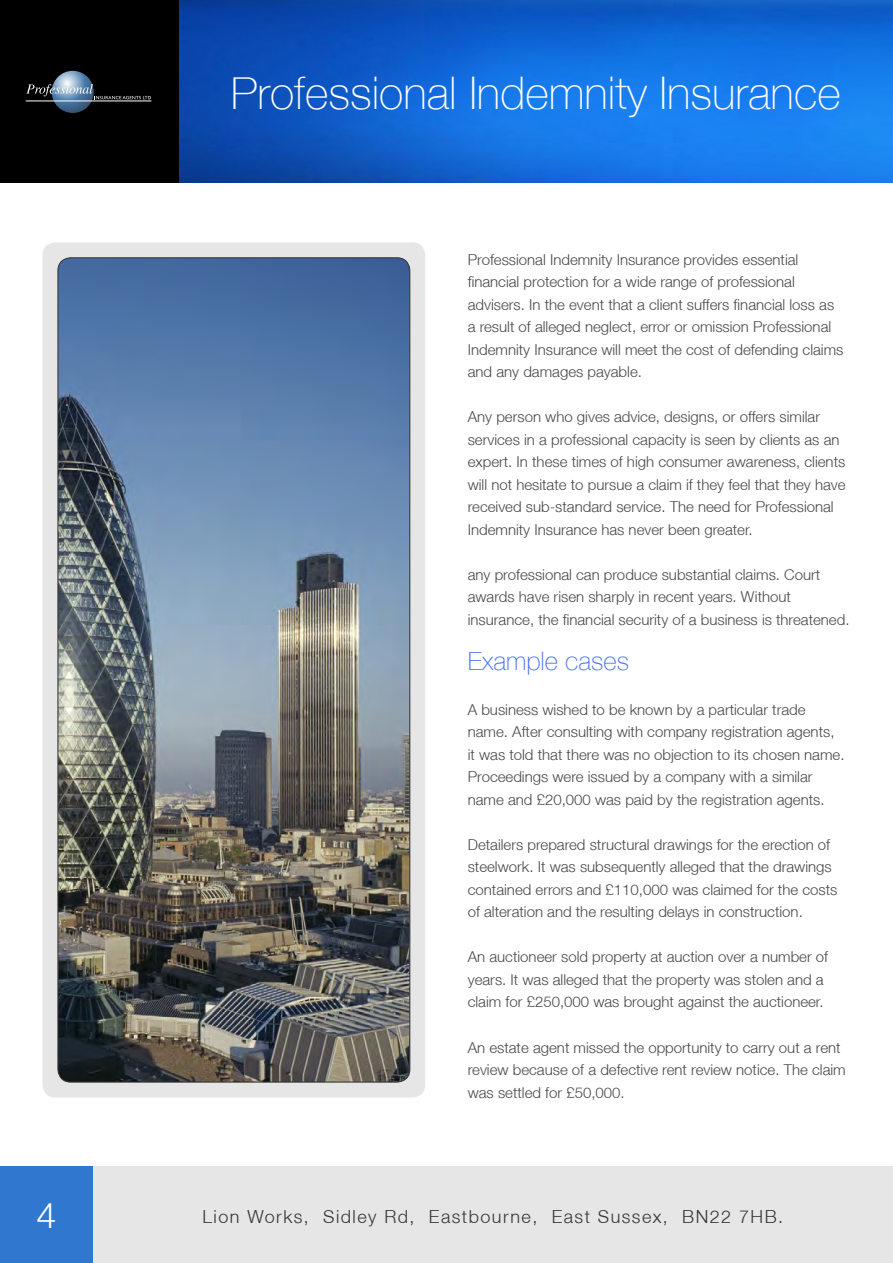
<style>
.page{position:relative;width:893px;height:1263px;background:#fff}
.page>*{position:absolute;margin:0;border:0;box-sizing:border-box;transform-origin:0 0}
.t1{font:100 45px "Helvetica Neue LT";color:#fff}
.t2{font:300 36px "Helvetica Neue LT";color:#fff}
.t3{font:100 25.5px "Helvetica Neue LT";color:#426ef1}
.t4{font:300 18px "Helvetica Neue LT";letter-spacing:.08em;color:#353535}
.t5{font:300 15px/22.5px "Helvetica Neue LT";color:#464646}
</style>
<div class="page">
<div style="left:0;top:1166px;width:893px;height:97px;background:#e6e6e6"></div>
<div style="left:0;top:1167px;width:93px;height:96px;background:#3077cf"></div>
<div style="left:43px;top:242px;width:382px;height:855px;background:#e6e6e6;border-radius:13px"></div>
<img style="left:58px;top:258px;width:352px;height:824px">
<img style="left:179px;top:0;width:714px;height:183px">
<div style="left:0;top:0;width:179px;height:183px;background:#000"></div>
<svg style="left:52px;top:71px;width:42px;height:42px"></svg>
<svg style="left:26px;top:84px;width:125px;height:15px"></svg>
<hr style="left:26px;top:101px;width:125px;height:1px;background:#fff">
<h1 class="t1" style="left:231px;top:67px;width:611px">Professional Indemnity Insurance</h1>
<p class="t5" style="left:468px;top:248px;width:377px">Professional Indemnity Insurance provides essential financial protection for a wide range of professional advisers. In the event that a client suffers financial loss as a result of alleged neglect, error or omission Professional Indemnity Insurance will meet the cost of defending claims and any damages payable.</p>
<p class="t5" style="left:468px;top:405px;width:379px">Any person who gives advice, designs, or offers similar services in a professional capacity is seen by clients as an expert. In these times of high consumer awareness, clients will not hesitate to pursue a claim if they feel that they have received sub-standard service. The need for Professional Indemnity Insurance has never been greater.</p>
<p class="t5" style="left:468px;top:563px;width:383px">any professional can produce substantial claims. Court awards have risen sharply in recent years. Without insurance, the financial security of a business is threatened.</p>
<h3 class="t3" style="left:468px;top:646px;width:163px">Example cases</h3>
<p class="t5" style="left:468px;top:698px;width:378px">A business wished to be known by a particular trade name. After consulting with company registration agents, it was told that there was no objection to its chosen name.<br>Proceedings were issued by a company with a similar name and £20,000 was paid by the registration agents.</p>
<p class="t5" style="left:468px;top:833px;width:371px">Detailers prepared structural drawings for the erection of steelwork. It was subsequently alleged that the drawings contained errors and £110,000 was claimed for the costs of alteration and the resulting delays in construction.</p>
<p class="t5" style="left:468px;top:945px;width:362px">An auctioneer sold property at auction over a number of years. It was alleged that the property was stolen and a claim for £250,000 was brought against the auctioneer.</p>
<p class="t5" style="left:468px;top:1035px;width:379px">An estate agent missed the opportunity to carry out a rent review because of a defective rent review notice. The claim was settled for £50,000.</p>
<h2 class="t2" style="left:36px;top:1193px;width:22px">4</h2>
<p class="t4" style="left:203px;top:1205px;width:582px">Lion Works, Sidley Rd, Eastbourne, East Sussex, BN22 7HB.</p>
</div>
